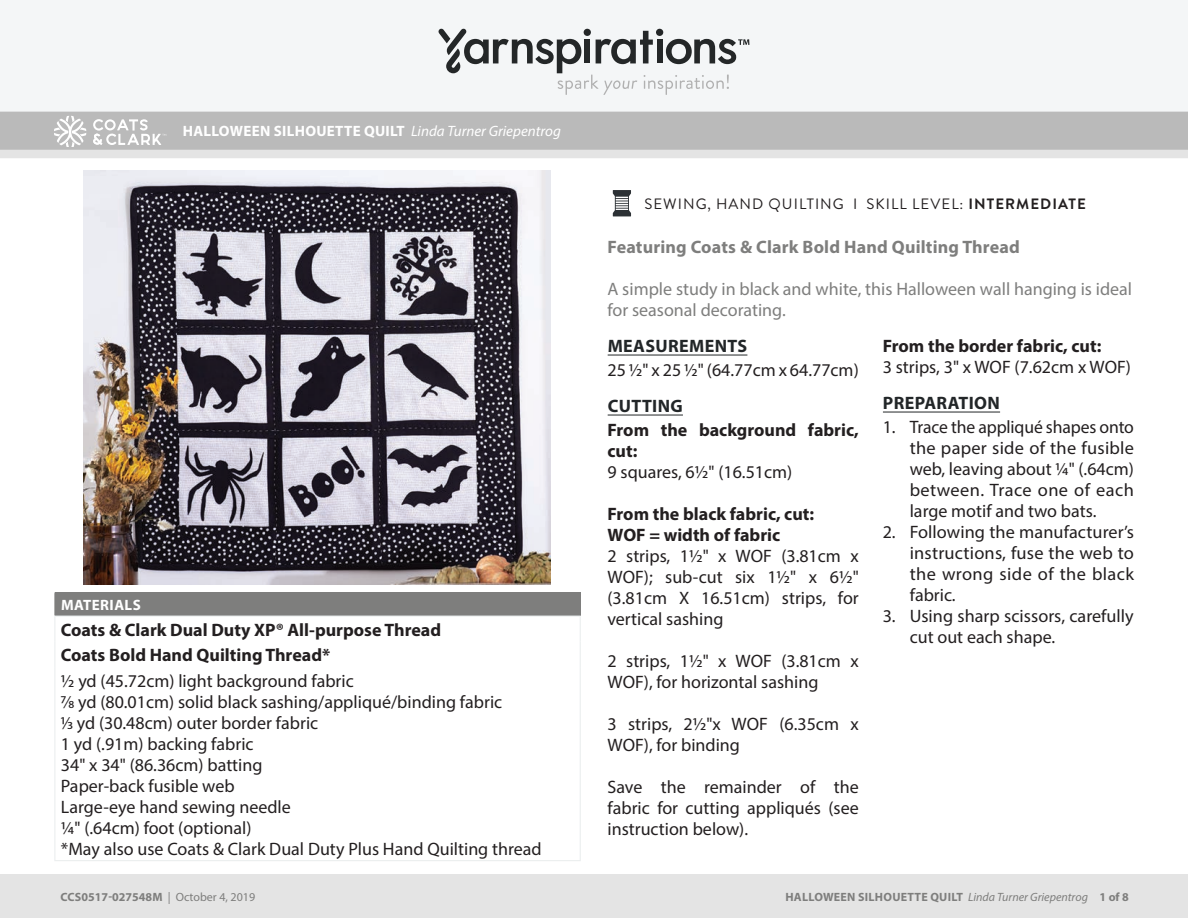
<style>
.page{position:relative;width:1188px;height:918px;background:#fff}
.page>*{position:absolute;margin:0;border:0;box-sizing:border-box;transform-origin:0 0}
.t1{font:18px/21px "Myriad Pro";color:#231f20}
.t2{font:700 18px/21px "Myriad Pro";color:#231f20}
.t3{font:18px/21px "Myriad Pro";color:#7e7e7d}
.t4{font:700 18px "Myriad Pro";letter-spacing:.01em;color:#7e7e7d}
.t5{font:700 18px "Myriad Pro";letter-spacing:.02em;color:#222628}
.t6{font:700 15px "Myriad Pro";letter-spacing:.02em;color:#fff}
.t7{font:15px "Brandon Grotesque";letter-spacing:.07em;color:#231f20}
.t8{font:700 12px "Myriad Pro";letter-spacing:.02em;color:#7e7e7d}
.t9{font:700 12px "Myriad Pro";color:#7e7e7d}
.s1{font-weight:400;font-style:italic}
.s2{font-weight:700}
.s3{font-weight:400}
</style>
<div class="page">
<svg style="left:613px;top:190px;width:18px;height:26px"></svg>
<hr style="left:0;top:112px;width:1188px;height:4px;background:#bababa">
<div style="left:0;top:0;width:1188px;height:112px;background:#f4f6f7"></div>
<svg style="left:438px;top:29px;width:311px;height:66px"></svg>
<div style="left:0;top:875px;width:1188px;height:43px;background:#e4e4e4"></div>
<svg style="left:0;top:116px;width:1188px;height:42px;background:#c3c3c3"></svg>
<div style="left:55px;top:593px;width:525px;height:23px;background:#7e7e7d"></div>
<hr style="left:55px;top:592px;width:526px;height:1px;background:#7e7e7d">
<hr style="left:54px;top:616px;width:527px;height:1px;background:#ebeeef">
<svg style="left:54px;top:593px;width:2px;height:74px"></svg>
<svg style="left:580px;top:593px;width:1px;height:74px"></svg>
<hr style="left:54px;top:667px;width:1px;height:193px;background:#ebeeef">
<hr style="left:54px;top:860px;width:527px;height:1px;background:#ebeeef">
<hr style="left:580px;top:667px;width:1px;height:193px;background:#ebeeef">
<img style="left:84px;top:170px;width:467px;height:415px">
<hr style="left:608px;top:355px;width:139px;height:1px;background:#222628">
<hr style="left:608px;top:415px;width:75px;height:1px;background:#222628">
<hr style="left:883px;top:412px;width:117px;height:1px;background:#222628">
<p class="t6" style="left:183px;top:121px;width:380px">HALLOWEEN SILHOUETTE QUILT <span class="s1">Linda Turner Griepentrog</span></p>
<p class="t6" style="left:61px;top:595px;width:81px">MATERIALS</p>
<p class="t2" style="left:61px;top:616px;width:382px;line-height:25.5px">Coats &amp; Clark Dual Duty XP® All-purpose Thread<br>Coats Bold Hand Quilting Thread*</p>
<p class="t1" style="left:61px;top:670px;width:482px">½ yd (45.72cm) light background fabric<br>7⁄8 yd (80.01cm) solid black sashing/appliqué/binding fabric<br>1⁄3 yd (30.48cm) outer border fabric<br>1 yd (.91m) backing fabric<br>34" x 34" (86.36cm) batting<br>Paper-back fusible web<br>Large-eye hand sewing needle<br>¼" (.64cm) foot (optional)<br>*May also use Coats &amp; Clark Dual Duty Plus Hand Quilting thread</p>
<p class="t7" style="left:644px;top:193px;width:443px">SEWING, HAND QUILTING I SKILL LEVEL: <span class="s2">INTERMEDIATE</span></p>
<p class="t4" style="left:608px;top:235px;width:414px">Featuring Coats &amp; Clark Bold Hand Quilting Thread</p>
<p class="t3" style="left:608px;top:278px;width:526px">A simple study in black and white, this Halloween wall hanging is ideal for seasonal decorating.</p>
<p class="t5" style="left:608px;top:334px;width:141px">MEASUREMENTS</p>
<p class="t1" style="left:607px;top:359px;width:253px">25 ½" x 25 ½" (64.77cm x 64.77cm)</p>
<p class="t5" style="left:608px;top:394px;width:77px">CUTTING</p>
<p class="t2" style="left:607px;top:419px;width:253px">From the background fabric, cut:</p>
<p class="t1" style="left:607px;top:461px;width:186px">9 squares, 6½" (16.51cm)</p>
<p class="t2" style="left:607px;top:503px;width:208px">From the black fabric, cut:<br>WOF = width of fabric</p>
<p class="t1" style="left:607px;top:545px;width:253px;text-align:justify">2 strips, 1½" x WOF (3.81cm x WOF); sub-cut six 1½" x 6½" (3.81cm X 16.51cm) strips, for vertical sashing</p>
<p class="t1" style="left:607px;top:650px;width:253px">2 strips, 1½" x WOF (3.81cm x<br>WOF), for horizontal sashing</p>
<p class="t1" style="left:607px;top:713px;width:253px">3 strips, 2½"x WOF (6.35cm x<br>WOF), for binding</p>
<p class="t1" style="left:607px;top:776px;width:253px;text-align:justify">Save the remainder of the fabric for cutting appliqués (see instruction below).</p>
<p class="t2" style="left:883px;top:335px;width:220px">From the border fabric, cut:</p>
<p class="t1" style="left:883px;top:356px;width:250px">3 strips, 3" x WOF (7.62cm x WOF)</p>
<p class="t5" style="left:883px;top:391px;width:118px">PREPARATION</p>
<p class="t1" style="left:910px;top:416px;width:226px;text-align:justify;text-indent:-27px">1. Trace the appliqué shapes onto the paper side of the fusible web, leaving about ¼" (.64cm) between. Trace one of each large motif and two bats.</p>
<p class="t1" style="left:910px;top:521px;width:226px;text-align:justify;text-indent:-27px">2. Following the manufacturer’s instructions, fuse the web to the wrong side of the black fabric.</p>
<p class="t1" style="left:910px;top:605px;width:226px;text-indent:-27px">3. Using sharp scissors, carefully cut out each shape.</p>
<p class="t9" style="left:61px;top:889px;width:196px">CCS0517-027548M <span class="s3">| October 4, 2019</span></p>
<p class="t8" style="left:785px;top:889px;width:345px">HALLOWEEN SILHOUETTE QUILT <span class="s1">Linda Turner Griepentrog</span> 1 of 8</p>
</div>
